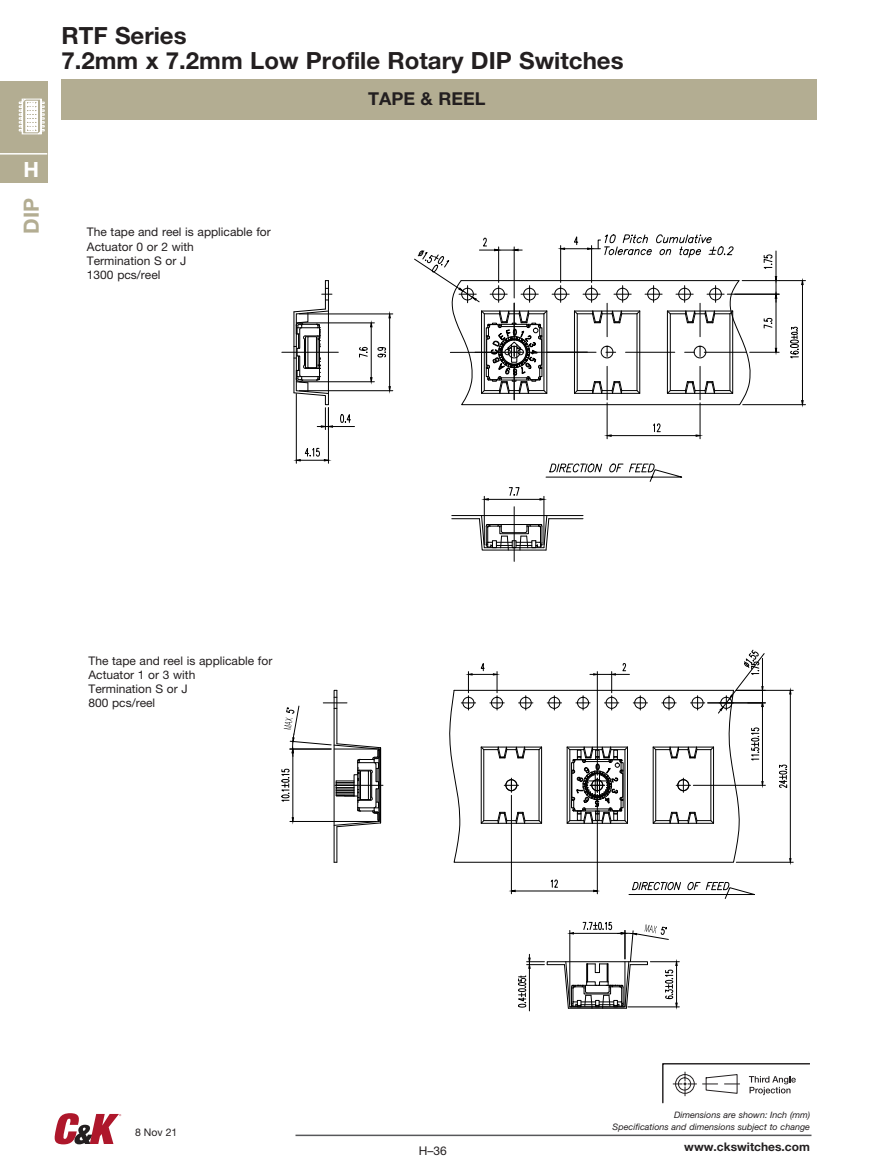
<style>
.page{position:relative;width:891px;height:1175px;background:#fff}
.page>*{position:absolute;margin:0;border:0;box-sizing:border-box;transform-origin:0 0}
.Page_head_left{font:700 23.7px "Helvetica Neue LT Std";color:#231f20}
.t1{font:700 21px "Helvetica Neue LT Std";color:#b3ad92}
.t2{font:700 21px "Helvetica Neue LT Std";color:#fff}
.Category_head_-_blk{font:700 17.85px "Helvetica Neue LT Std";color:#231f20}
.t3{font:12px "Helvetica Neue LT Std";color:#231f20}
.t4{font:11.85px "Helvetica Neue LT Std";color:#231f20}
.footer-url{font:700 11.85px "Helvetica Neue LT Std";color:#231f20}
.t5{font:10.5px "Helvetica Neue LT Std";color:#231f20}
.footer-dim{font:italic 8.85px/11.9px "Helvetica Neue LT Std";color:#231f20;text-align:right}
</style>
<div class="page">
<div style="left:61px;top:79px;width:756px;height:40px;background:#b3ad92"></div>
<div style="left:0;top:81px;width:47px;height:101px;background:#b3ad92"></div>
<svg style="left:19px;top:99px;width:26px;height:35px"></svg>
<hr style="left:0;top:153px;width:47px;height:1px;background:#fff">
<hr style="left:282px;top:352px;width:56px;height:1px;background:#000">
<hr style="left:452px;top:515px;width:131px;height:1px;background:#000">
<hr style="left:549px;top:518px;width:34px;height:1px;background:#000">
<hr style="left:514px;top:507px;width:1px;height:54px;background:#000">
<svg style="left:545px;top:463px;width:138px;height:19px"></svg>
<svg style="left:452px;top:515px;width:97px;height:35px"></svg>
<hr style="left:607px;top:403px;width:1px;height:36px;background:#000">
<hr style="left:700px;top:403px;width:1px;height:36px;background:#000">
<hr style="left:611px;top:435px;width:85px;height:1px;background:#000">
<svg style="left:604px;top:434px;width:8px;height:3px"></svg>
<svg style="left:695px;top:434px;width:8px;height:3px"></svg>
<svg style="left:653px;top:423px;width:8px;height:9px"></svg>
<hr style="left:299px;top:314px;width:94px;height:1px;background:#000">
<hr style="left:299px;top:390px;width:94px;height:1px;background:#000">
<hr style="left:296px;top:393px;width:1px;height:70px;background:#000">
<hr style="left:328px;top:408px;width:1px;height:55px;background:#000">
<svg style="left:293px;top:446px;width:39px;height:15px"></svg>
<svg style="left:293px;top:280px;width:98px;height:149px"></svg>
<hr style="left:484px;top:496px;width:1px;height:48px;background:#000">
<hr style="left:544px;top:496px;width:1px;height:48px;background:#000">
<hr style="left:488px;top:499px;width:52px;height:1px;background:#000">
<svg style="left:481px;top:498px;width:8px;height:2px"></svg>
<svg style="left:539px;top:498px;width:8px;height:2px"></svg>
<svg style="left:509px;top:487px;width:11px;height:9px"></svg>
<svg style="left:414px;top:234px;width:392px;height:174px"></svg>
<svg style="left:449px;top:689px;width:291px;height:173px"></svg>
<svg style="left:628px;top:882px;width:127px;height:17px"></svg>
<hr style="left:335px;top:785px;width:48px;height:1px;background:#000">
<hr style="left:529px;top:968px;width:1px;height:42px;background:#000">
<hr style="left:736px;top:690px;width:57px;height:1px;background:#000">
<hr style="left:736px;top:862px;width:57px;height:1px;background:#000">
<hr style="left:790px;top:694px;width:1px;height:164px;background:#000">
<svg style="left:789px;top:687px;width:3px;height:7px"></svg>
<svg style="left:789px;top:858px;width:3px;height:7px"></svg>
<svg style="left:779px;top:764px;width:8px;height:24px"></svg>
<hr style="left:693px;top:785px;width:72px;height:1px;background:#000">
<hr style="left:762px;top:706px;width:1px;height:75px;background:#000">
<svg style="left:761px;top:781px;width:3px;height:7px"></svg>
<svg style="left:751px;top:727px;width:8px;height:34px"></svg>
<hr style="left:708px;top:702px;width:57px;height:1px;background:#000">
<hr style="left:597px;top:671px;width:1px;height:104px;background:#000">
<svg style="left:576px;top:663px;width:71px;height:47px"></svg>
<svg style="left:461px;top:663px;width:43px;height:47px"></svg>
<hr style="left:511px;top:795px;width:1px;height:98px;background:#000">
<hr style="left:597px;top:795px;width:1px;height:98px;background:#000">
<hr style="left:515px;top:890px;width:79px;height:1px;background:#000">
<svg style="left:509px;top:889px;width:7px;height:3px"></svg>
<svg style="left:593px;top:889px;width:7px;height:3px"></svg>
<svg style="left:551px;top:879px;width:7px;height:8px"></svg>
<svg style="left:718px;top:649px;width:47px;height:65px"></svg>
<svg style="left:281px;top:690px;width:100px;height:173px"></svg>
<svg style="left:652px;top:744px;width:62px;height:80px"></svg>
<svg style="left:566px;top:744px;width:62px;height:80px"></svg>
<svg style="left:481px;top:744px;width:61px;height:80px"></svg>
<svg style="left:518px;top:921px;width:161px;height:88px"></svg>
<svg style="left:662px;top:1063px;width:148px;height:40px"></svg>
<hr style="left:296px;top:1134px;width:516px;height:2px;background:#57585a">
<svg style="left:55px;top:1113px;width:66px;height:31px"></svg>
<p class="t2" style="left:24px;top:156px;width:17px">H</p>
<h2 class="t1" style="left:18px;top:233px;width:37px;rotate:-90deg">DIP</h2>
<p class="Page_head_left" style="left:61px;top:21px;width:127px">RTF Series</p>
<p class="Page_head_left" style="left:61px;top:46px;width:564px">7.2mm x 7.2mm Low Profile Rotary DIP Switches</p>
<p class="t4" style="left:87px;top:225px;width:185px">The tape and reel is applicable for</p>
<p class="t4" style="left:87px;top:239px;width:108px">Actuator 0 or 2 with</p>
<p class="t4" style="left:87px;top:253px;width:101px">Termination S or J</p>
<p class="t4" style="left:87px;top:268px;width:75px">1300 pcs/reel</p>
<p class="Category_head_-_blk" style="left:368px;top:88px;width:119px">TAPE &amp; REEL</p>
<p class="t4" style="left:88px;top:653px;width:185px">The tape and reel is applicable for</p>
<p class="t4" style="left:88px;top:667px;width:108px">Actuator 1 or 3 with</p>
<p class="t4" style="left:88px;top:682px;width:101px">Termination S or J</p>
<p class="t4" style="left:88px;top:696px;width:68px">800 pcs/reel</p>
<p class="t5" style="left:135px;top:1125px;width:44px">8 Nov 21</p>
<p class="t3" style="left:419px;top:1143px;width:30px">H–36</p>
<p class="footer-dim" style="left:613px;top:1108px;width:199px">Dimensions are shown: Inch (mm)<br>Specifications and dimensions subject to change</p>
<p class="footer-url" style="left:684px;top:1139px;width:127px">www.ckswitches.com</p>
</div>
